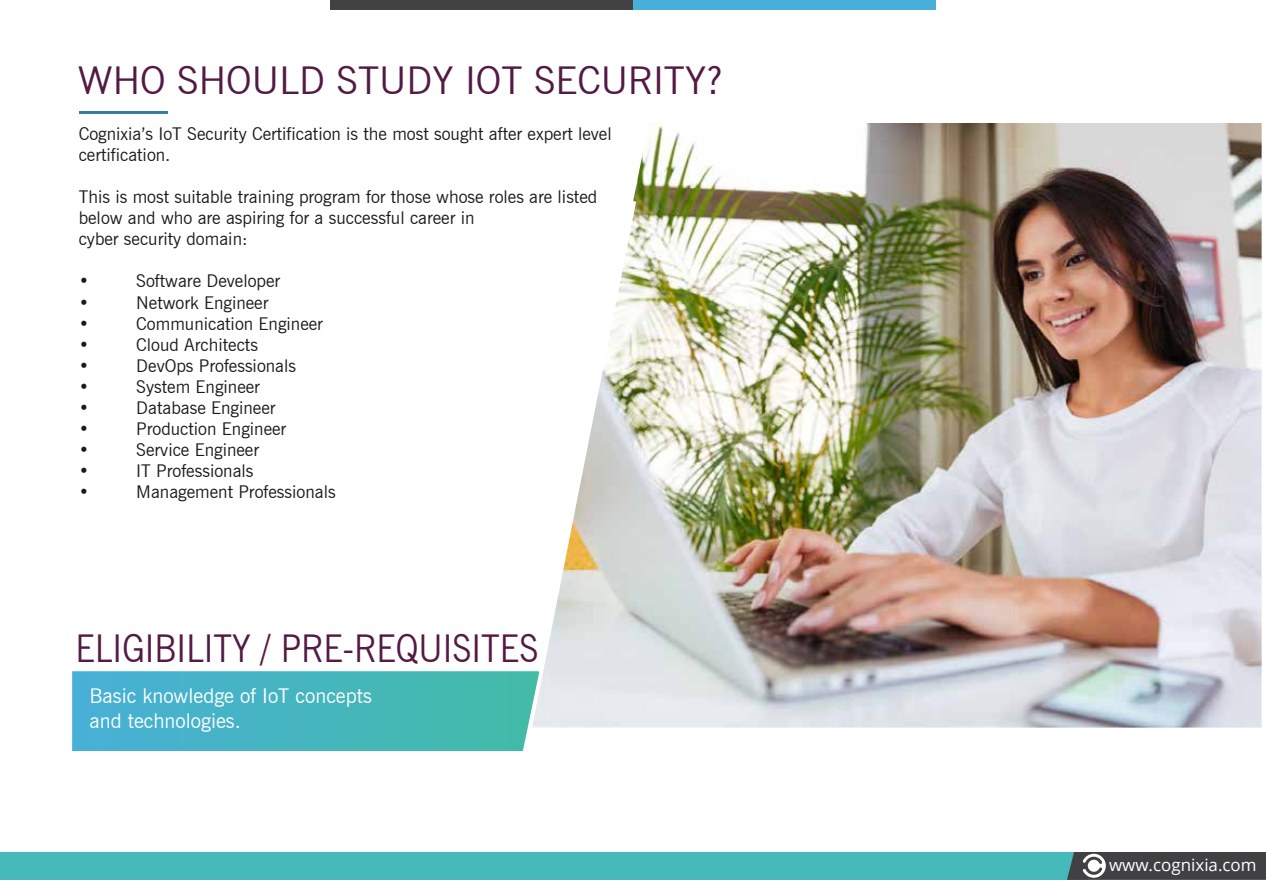
<style>
.page{position:relative;width:1266px;height:894px;background:#fff}
.page>*{position:absolute;margin:0;border:0;box-sizing:border-box;transform-origin:0 0}
.t1{font:38.4px "News Gothic BT";color:#531a43}
.t2{font:38.4px "News Gothic BT";color:#531a43;scale:.89 1}
.t3{font:20.4px/24.5px "News Gothic BT";color:#fff}
.t4{font:17.55px/21.1px "News Gothic BT";color:#1a1a18}
.t5{font:16.95px "Open Sans";color:#fff}
</style>
<div class="page">
<div style="left:0;top:852px;width:1087px;height:28px;background:#46b9ba"></div>
<svg style="left:1067px;top:852px;width:199px;height:28px;background:#4c4d4f"></svg>
<div style="left:330px;top:0;width:606px;height:10px;background:#424143"></div>
<div style="left:633px;top:0;width:303px;height:10px;background:#48afd9"></div>
<hr style="left:79px;top:111px;width:89px;height:3px;background:#347ea8">
<img style="left:634px;top:123px;width:627px;height:605px">
<svg style="left:539px;top:194px;width:101px;height:534px"></svg>
<svg style="left:72px;top:671px;width:467px;height:80px;background:#49b6c0"></svg>
<h1 class="t1" style="left:78px;top:57px;width:646px">WHO SHOULD STUDY IOT SECURITY?</h1>
<p class="t4" style="left:79px;top:123px;width:534px">Cognixia’s IoT Security Certification is the most sought after expert level certification.</p>
<p class="t4" style="left:79px;top:186px;width:520px">This is most suitable training program for those whose roles are listed below and who are aspiring for a successful career in<br>cyber security domain:</p>
<p class="t4" style="left:79px;top:271px;width:12px">•</p>
<p class="t4" style="left:136px;top:271px;width:145px">Software Developer</p>
<p class="t4" style="left:79px;top:292px;width:12px">•</p>
<p class="t4" style="left:136px;top:292px;width:134px">Network Engineer</p>
<p class="t4" style="left:79px;top:313px;width:12px">•</p>
<p class="t4" style="left:136px;top:313px;width:188px">Communication Engineer</p>
<p class="t4" style="left:79px;top:334px;width:12px">•</p>
<p class="t4" style="left:136px;top:334px;width:123px">Cloud Architects</p>
<p class="t4" style="left:79px;top:355px;width:12px">•</p>
<p class="t4" style="left:136px;top:355px;width:161px">DevOps Professionals</p>
<p class="t4" style="left:79px;top:376px;width:12px">•</p>
<p class="t4" style="left:136px;top:376px;width:125px">System Engineer</p>
<p class="t4" style="left:79px;top:397px;width:12px">•</p>
<p class="t4" style="left:136px;top:397px;width:141px">Database Engineer</p>
<p class="t4" style="left:79px;top:418px;width:12px">•</p>
<p class="t4" style="left:136px;top:418px;width:151px">Production Engineer</p>
<p class="t4" style="left:79px;top:439px;width:12px">•</p>
<p class="t4" style="left:136px;top:439px;width:124px">Service Engineer</p>
<p class="t4" style="left:79px;top:460px;width:12px">•</p>
<p class="t4" style="left:136px;top:460px;width:119px">IT Professionals</p>
<p class="t4" style="left:79px;top:482px;width:12px">•</p>
<p class="t4" style="left:136px;top:482px;width:201px">Management Professionals</p>
<h1 class="t2" style="left:75px;top:625px;width:522px">ELIGIBILITY / PRE-REQUISITES</h1>
<p class="t3" style="left:89px;top:684px;width:284px">Basic knowledge of IoT concepts and technologies.</p>
<p class="t5" style="left:1109px;top:853px;width:149px">www.cognixia.com</p>
</div>
